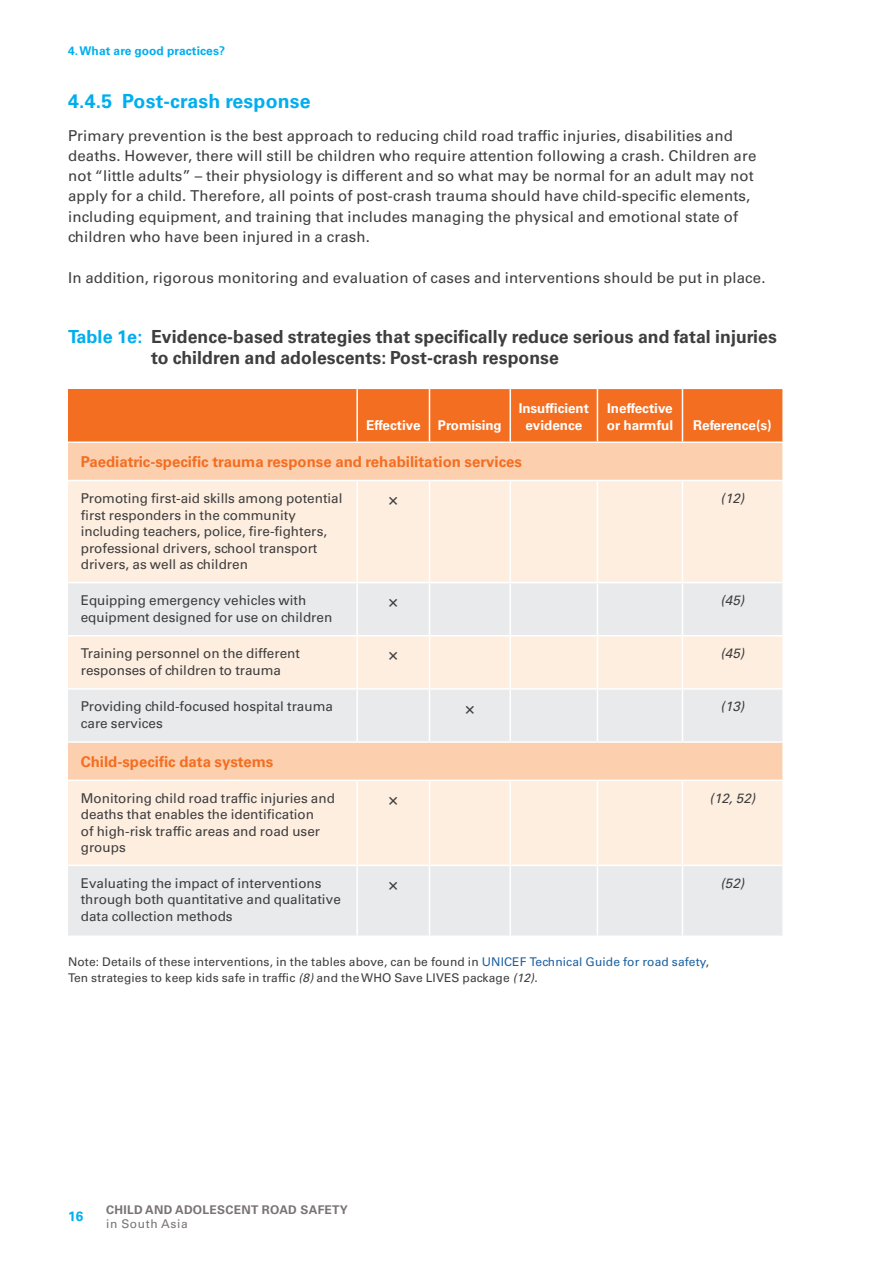
<style>
.page{position:relative;width:893px;height:1263px;background:#fff}
.page>*{position:absolute;margin:0;border:0;box-sizing:border-box;transform-origin:0 0}
.Body_Copy{font:700 19.5px "Univers LT Std";letter-spacing:.01em;color:#00aeef}
.Body_Copy-2{font:700 18px/21px "Univers LT Std";letter-spacing:.005em;color:#3e3e3f}
.Body_Copy-3{font:16.5px "Univers LT Std";color:#3e3e3f}
.Body_Copy-4{font:15px/20.2px "Univers LT Std";letter-spacing:.01em;color:#3e3e3f}
.Body_Copy-5{font:700 15px "Univers LT Std";color:#f36e21}
.Body_Copy-6{font:13.5px/16.5px "Univers LT Std";color:#3e3e3f}
.Body_Copy-7{font:700 13.5px/16.5px "Univers LT Std";color:#fff;text-align:center}
.Body_Copy-8{font:italic 13.5px "Univers LT Std";color:#3e3e3f}
.t1{font:700 13.5px "Univers LT Std";color:#00aeef}
.Body_Copy-9{font:12px/16.5px "Univers LT Std";letter-spacing:.01em;color:#3e3e3f}
.t2{font:700 12px "Univers LT Std";letter-spacing:.025em;color:#797377}
.Body_Copy-10{font:700 12px "Univers LT Std";letter-spacing:.01em;color:#00aeef}
.t3{font:12px "Univers LT Std";letter-spacing:.05em;color:#797377}
.s1{color:#00aeef}
.s2{color:#1c61a1}
.s3{font-style:italic}
</style>
<div class="page">
<div style="left:68px;top:389px;width:289px;height:53px;background:#f36e21"></div>
<div style="left:358px;top:389px;width:424px;height:52px;background:#f36e21"></div>
<div style="left:68px;top:443px;width:714px;height:37px;background:#fccfae"></div>
<div style="left:68px;top:481px;width:714px;height:101px;background:#feeee0"></div>
<svg style="left:68px;top:583px;width:714px;height:352px;background:#f3e8e0"></svg>
<hr style="left:356px;top:389px;width:2px;height:52px;background:#fff">
<hr style="left:68px;top:441px;width:289px;height:2px;background:#fff">
<hr style="left:356px;top:481px;width:2px;height:101px;background:#fff">
<hr style="left:429px;top:481px;width:1px;height:101px;background:#fff">
<hr style="left:509px;top:481px;width:2px;height:101px;background:#fff">
<hr style="left:597px;top:481px;width:1px;height:101px;background:#fff">
<hr style="left:682px;top:481px;width:1px;height:101px;background:#fff">
<hr style="left:356px;top:583px;width:2px;height:52px;background:#fff">
<hr style="left:429px;top:583px;width:1px;height:52px;background:#fff">
<hr style="left:509px;top:583px;width:2px;height:52px;background:#fff">
<hr style="left:597px;top:583px;width:1px;height:52px;background:#fff">
<hr style="left:682px;top:583px;width:1px;height:52px;background:#fff">
<hr style="left:68px;top:635px;width:289px;height:1px;background:#fff">
<hr style="left:357px;top:635px;width:72px;height:1px;background:#fff">
<hr style="left:356px;top:636px;width:2px;height:52px;background:#fff">
<hr style="left:429px;top:635px;width:81px;height:1px;background:#fff">
<hr style="left:429px;top:636px;width:1px;height:52px;background:#fff">
<hr style="left:510px;top:635px;width:87px;height:1px;background:#fff">
<hr style="left:509px;top:636px;width:2px;height:52px;background:#fff">
<hr style="left:597px;top:635px;width:85px;height:1px;background:#fff">
<hr style="left:597px;top:636px;width:1px;height:52px;background:#fff">
<hr style="left:682px;top:635px;width:100px;height:1px;background:#fff">
<hr style="left:682px;top:636px;width:1px;height:52px;background:#fff">
<hr style="left:68px;top:688px;width:289px;height:2px;background:#fff">
<hr style="left:357px;top:688px;width:72px;height:2px;background:#fff">
<hr style="left:356px;top:690px;width:2px;height:51px;background:#fff">
<hr style="left:429px;top:688px;width:81px;height:2px;background:#fff">
<hr style="left:429px;top:690px;width:1px;height:51px;background:#fff">
<hr style="left:510px;top:688px;width:87px;height:2px;background:#fff">
<hr style="left:509px;top:690px;width:2px;height:51px;background:#fff">
<hr style="left:597px;top:688px;width:85px;height:2px;background:#fff">
<hr style="left:597px;top:690px;width:1px;height:51px;background:#fff">
<hr style="left:682px;top:688px;width:100px;height:2px;background:#fff">
<hr style="left:682px;top:690px;width:1px;height:51px;background:#fff">
<hr style="left:68px;top:741px;width:289px;height:2px;background:#fff">
<hr style="left:357px;top:741px;width:72px;height:2px;background:#fff">
<hr style="left:429px;top:741px;width:81px;height:2px;background:#fff">
<hr style="left:510px;top:741px;width:87px;height:2px;background:#fff">
<hr style="left:597px;top:741px;width:85px;height:2px;background:#fff">
<hr style="left:682px;top:741px;width:100px;height:2px;background:#fff">
<hr style="left:68px;top:779px;width:289px;height:2px;background:#fff">
<hr style="left:357px;top:779px;width:72px;height:2px;background:#fff">
<hr style="left:356px;top:781px;width:2px;height:84px;background:#fff">
<hr style="left:429px;top:779px;width:81px;height:2px;background:#fff">
<hr style="left:429px;top:781px;width:1px;height:84px;background:#fff">
<hr style="left:510px;top:779px;width:87px;height:2px;background:#fff">
<hr style="left:509px;top:781px;width:2px;height:84px;background:#fff">
<hr style="left:597px;top:779px;width:85px;height:2px;background:#fff">
<hr style="left:597px;top:781px;width:1px;height:84px;background:#fff">
<hr style="left:682px;top:779px;width:100px;height:2px;background:#fff">
<hr style="left:682px;top:781px;width:1px;height:84px;background:#fff">
<hr style="left:68px;top:865px;width:289px;height:1px;background:#fff">
<hr style="left:357px;top:865px;width:72px;height:1px;background:#fff">
<hr style="left:356px;top:866px;width:2px;height:69px;background:#fff">
<hr style="left:429px;top:865px;width:81px;height:1px;background:#fff">
<hr style="left:429px;top:866px;width:1px;height:69px;background:#fff">
<hr style="left:510px;top:865px;width:87px;height:1px;background:#fff">
<hr style="left:509px;top:866px;width:2px;height:69px;background:#fff">
<hr style="left:597px;top:865px;width:85px;height:1px;background:#fff">
<hr style="left:597px;top:866px;width:1px;height:69px;background:#fff">
<hr style="left:682px;top:865px;width:100px;height:1px;background:#fff">
<hr style="left:682px;top:866px;width:1px;height:69px;background:#fff">
<hr style="left:429px;top:389px;width:1px;height:52px;background:#fff">
<hr style="left:509px;top:389px;width:2px;height:52px;background:#fff">
<hr style="left:597px;top:389px;width:1px;height:52px;background:#fff">
<hr style="left:682px;top:389px;width:1px;height:52px;background:#fff">
<p class="Body_Copy-10" style="left:68px;top:44px;width:159px">4. What are good practices?</p>
<p class="Body_Copy" style="left:68px;top:89px;width:244px">4.4.5 Post-crash response</p>
<p class="Body_Copy-4" style="left:68px;top:125px;width:690px">Primary prevention is the best approach to reducing child road traffic injuries, disabilities and deaths. However, there will still be children who require attention following a crash. Children are not “little adults” – their physiology is different and so what may be normal for an adult may not apply for a child. Therefore, all points of post-crash trauma should have child-specific elements, including equipment, and training that includes managing the physical and emotional state of children who have been injured in a crash.</p>
<p class="Body_Copy-4" style="left:68px;top:268px;width:699px">In addition, rigorous monitoring and evaluation of cases and interventions should be put in place.</p>
<p class="Body_Copy-2" style="left:151px;top:326px;width:627px;text-indent:-83px"><span class="s1">Table 1e:</span> Evidence-based strategies that specifically reduce serious and fatal injuries to children and adolescents: Post-crash response</p>
<p class="Body_Copy-7" style="left:366px;top:417px;width:56px">Effective</p>
<p class="Body_Copy-7" style="left:438px;top:417px;width:65px">Promising</p>
<p class="Body_Copy-7" style="left:519px;top:400px;width:72px">Insufficient evidence</p>
<p class="Body_Copy-7" style="left:607px;top:400px;width:68px;text-align:left">Ineffective or harmful</p>
<p class="Body_Copy-7" style="left:693px;top:417px;width:80px">Reference(s)</p>
<p class="Body_Copy-5" style="left:81px;top:453px;width:443px">Paediatric-specific trauma response and rehabilitation services</p>
<p class="Body_Copy-6" style="left:81px;top:490px;width:263px">Promoting first-aid skills among potential first responders in the community including teachers, police, fire-fighters, professional drivers, school transport drivers, as well as children</p>
<p class="Body_Copy-3" style="left:388px;top:490px;width:11px">×</p>
<p class="Body_Copy-8" style="left:721px;top:490px;width:25px">(12)</p>
<p class="Body_Copy-6" style="left:81px;top:592px;width:253px">Equipping emergency vehicles with equipment designed for use on children</p>
<p class="Body_Copy-3" style="left:388px;top:592px;width:11px">×</p>
<p class="Body_Copy-8" style="left:720px;top:592px;width:26px">(45)</p>
<p class="Body_Copy-6" style="left:81px;top:645px;width:221px">Training personnel on the different responses of children to trauma</p>
<p class="Body_Copy-3" style="left:388px;top:645px;width:11px">×</p>
<p class="Body_Copy-8" style="left:720px;top:645px;width:26px">(45)</p>
<p class="Body_Copy-6" style="left:81px;top:698px;width:254px">Providing child-focused hospital trauma care services</p>
<p class="Body_Copy-3" style="left:465px;top:698px;width:11px">×</p>
<p class="Body_Copy-8" style="left:721px;top:699px;width:25px">(13)</p>
<p class="Body_Copy-5" style="left:81px;top:752px;width:194px">Child-specific data systems</p>
<p class="Body_Copy-6" style="left:81px;top:790px;width:256px">Monitoring child road traffic injuries and deaths that enables the identification<br>of high-risk traffic areas and road user groups</p>
<p class="Body_Copy-3" style="left:388px;top:789px;width:11px">×</p>
<p class="Body_Copy-8" style="left:710px;top:790px;width:47px">(12, 52)</p>
<p class="Body_Copy-6" style="left:81px;top:875px;width:262px">Evaluating the impact of interventions through both quantitative and qualitative data collection methods</p>
<p class="Body_Copy-3" style="left:388px;top:874px;width:11px">×</p>
<p class="Body_Copy-8" style="left:720px;top:875px;width:26px">(52)</p>
<p class="Body_Copy-9" style="left:68px;top:953px;width:643px">Note: Details of these interventions, in the tables above, can be found in <span class="s2">UNICEF Technical Guide for road safety</span>,<br>Ten strategies to keep kids safe in traffic <span class="s3">(8)</span> and the WHO Save LIVES package <span class="s3">(12)</span>.</p>
<p class="t1" style="left:68px;top:1208px;width:17px">16</p>
<p class="t2" style="left:106px;top:1203px;width:243px">CHILD AND ADOLESCENT ROAD SAFETY</p>
<p class="t3" style="left:106px;top:1216px;width:83px">in South Asia</p>
</div>
